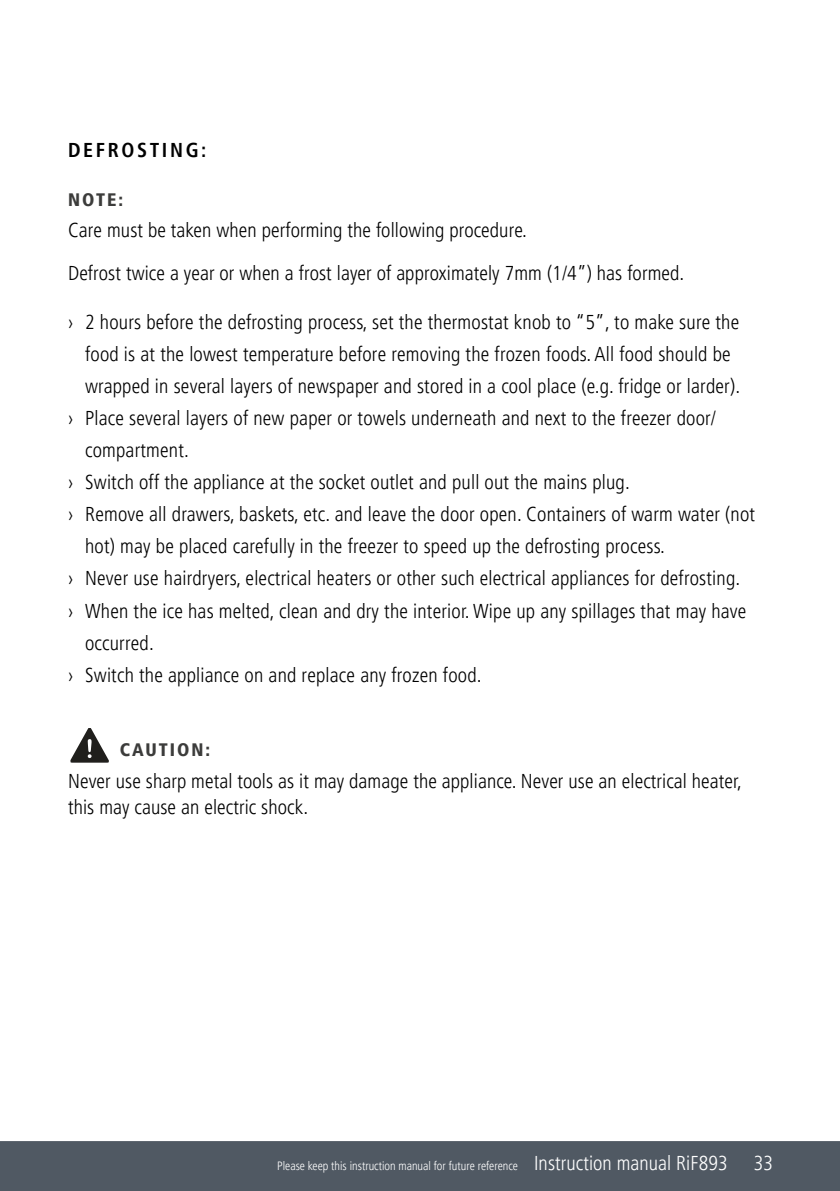
<style>
.page{position:relative;width:840px;height:1191px;background:#fff}
.page>*{position:absolute;margin:0;border:0;box-sizing:border-box;transform-origin:0 0}
.t1{font:300 condensed 20px/43px "Frutiger LT Pro";letter-spacing:.01em;color:#000}
.t2{font:700 condensed 20px "Frutiger LT Pro";letter-spacing:.13em;color:#000}
.t3{font:300 condensed 20px "Frutiger LT Pro";color:#fff}
.t4{font:900 condensed 18px "Frutiger LT Pro";letter-spacing:.11em;color:#3c3c3b}
.t5{font:300 condensed 12px "Frutiger LT Pro";color:#fff}
.s1{font-size:20px}
</style>
<div class="page">
<div style="left:0;top:1141px;width:839px;height:50px;background:#505963"></div>
<svg style="left:70px;top:728px;width:38px;height:35px"></svg>
<p class="t2" style="left:68px;top:142px;width:140px">DEFROSTING:</p>
<p class="t4" style="left:68px;top:189px;width:56px">NOTE:</p>
<p class="t1" style="left:68px;top:210px;width:617px">Care must be taken when performing the following procedure.<br>Defrost twice a year or when a frost layer of approximately 7mm (1/4”) has formed.</p>
<p class="t1" style="left:68px;top:302px;width:672px">› 2 hours before the defrosting process, set the thermostat knob to “5”, to make sure the</p>
<p class="t1" style="left:85px;top:334px;width:646px">food is at the lowest temperature before removing the frozen foods. All food should be</p>
<p class="t1" style="left:85px;top:366px;width:656px">wrapped in several layers of newspaper and stored in a cool place (e.g. fridge or larder).</p>
<p class="t1" style="left:68px;top:398px;width:649px">› Place several layers of new paper or towels underneath and next to the freezer door/</p>
<p class="t1" style="left:85px;top:430px;width:105px">compartment.</p>
<p class="t1" style="left:68px;top:462px;width:563px">› Switch off the appliance at the socket outlet and pull out the mains plug.</p>
<p class="t1" style="left:68px;top:494px;width:688px">› Remove all drawers, baskets, etc. and leave the door open. Containers of warm water (not</p>
<p class="t1" style="left:85px;top:526px;width:581px">hot) may be placed carefully in the freezer to speed up the defrosting process.</p>
<p class="t1" style="left:68px;top:558px;width:673px">› Never use hairdryers, electrical heaters or other such electrical appliances for defrosting.</p>
<p class="t1" style="left:68px;top:590px;width:679px">› When the ice has melted, clean and dry the interior. Wipe up any spillages that may have</p>
<p class="t1" style="left:85px;top:622px;width:70px">occurred.</p>
<p class="t1" style="left:68px;top:654px;width:415px">› Switch the appliance on and replace any frozen food.</p>
<p class="t4" style="left:120px;top:739px;width:92px">CAUTION:</p>
<p class="t1" style="left:68px;top:769px;width:675px;line-height:26px">Never use sharp metal tools as it may damage the appliance. Never use an electrical heater, this may cause an electric shock.</p>
<p class="t5" style="left:277px;top:1161px;width:452px">Please keep this instruction manual for future reference <span class="s1">Instruction manual RiF893</span></p>
<p class="t3" style="left:753px;top:1155px;width:21px">33</p>
</div>
